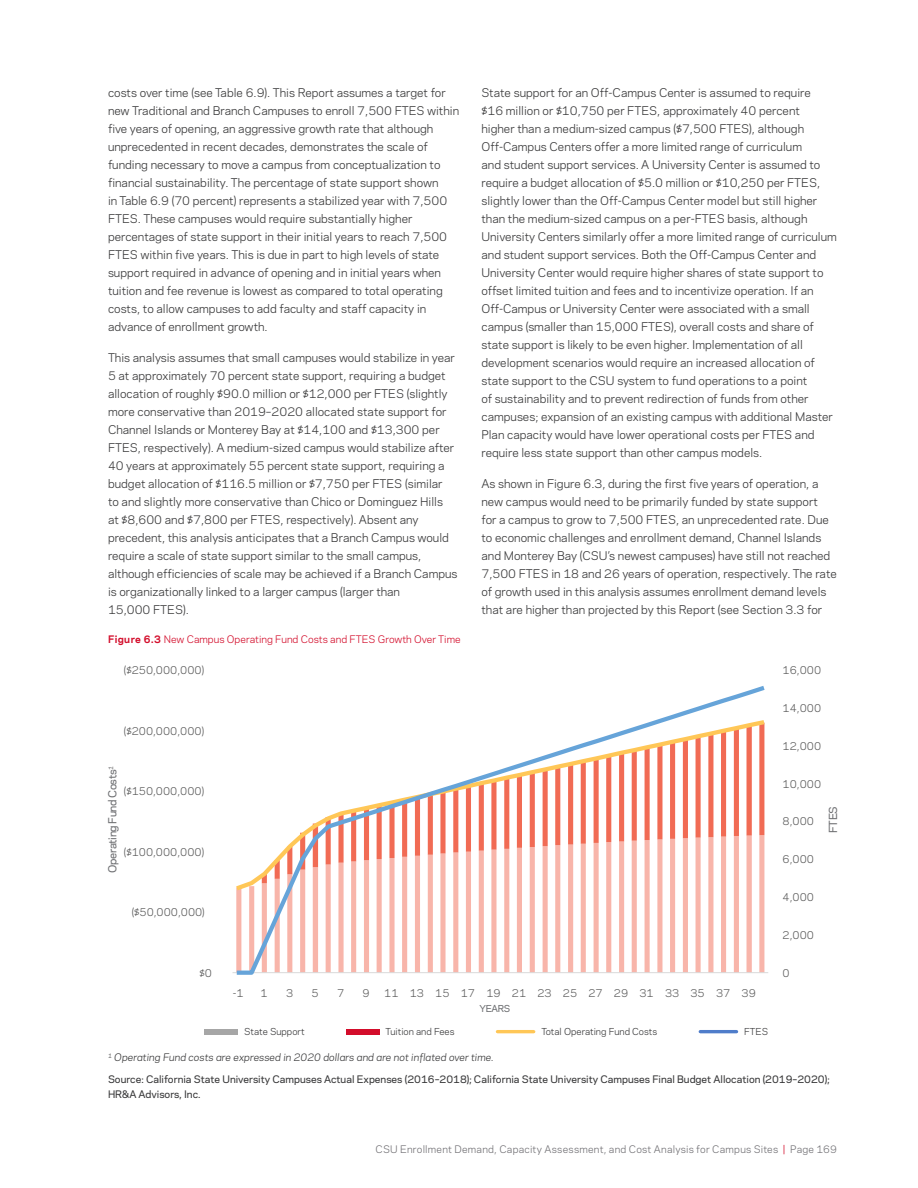
<style>
.page{position:relative;width:918px;height:1188px;background:#fff}
.page>*{position:absolute;margin:0;border:0;box-sizing:border-box;transform-origin:0 0}
.t1{font:11.25px/18px "HOK Sans Pro";color:#383839}
.t2{font:500 10.5px "HOK Sans Pro";letter-spacing:-.04em;color:#6f7073}
.t3{font:10.2px "HOK Sans Pro";color:#595959}
.t4{font:500 9.75px/15px "HOK Sans Pro";color:#383839}
.t5{font:9.75px "HOK Sans Pro";letter-spacing:.025em;color:#717074}
.t6{font:italic 9.75px "HOK Sans Pro";color:#383839}
.t7{font:9.75px "HOK Sans Pro";color:#d30d2b}
.t8{font:9px "HOK Sans Pro";color:#383839}
.t9{font:500 9px "HOK Sans Pro";letter-spacing:-.04em;color:#6f7073}
.s1{font-weight:700}
.s2{color:#d30d2b}
</style>
<div class="page">
<div style="left:205px;top:1029px;width:33px;height:5px;background:#a6a6a6"></div>
<div style="left:346px;top:1029px;width:34px;height:5px;background:#d30d2b"></div>
<hr style="left:497px;top:1030px;width:37px;height:3px;background:#ffc757">
<hr style="left:700px;top:1030px;width:37px;height:3px;background:#4f7dca">
<hr style="left:233px;top:972px;width:535px;height:1px;background:#d9d9d9">
<svg style="left:236px;top:686px;width:529px;height:289px"></svg>
<p class="t1" style="left:108px;top:83px;width:353px">costs over time (see Table 6.9). This Report assumes a target for new Traditional and Branch Campuses to enroll 7,500 FTES within five years of opening, an aggressive growth rate that although unprecedented in recent decades, demonstrates the scale of funding necessary to move a campus from conceptualization to financial sustainability. The percentage of state support shown<br>in Table 6.9 (70 percent) represents a stabilized year with 7,500<br>FTES. These campuses would require substantially higher percentages of state support in their initial years to reach 7,500<br>FTES within five years. This is due in part to high levels of state support required in advance of opening and in initial years when tuition and fee revenue is lowest as compared to total operating costs, to allow campuses to add faculty and staff capacity in advance of enrollment growth.</p>
<p class="t1" style="left:108px;top:348px;width:351px">This analysis assumes that small campuses would stabilize in year 5 at approximately 70 percent state support, requiring a budget allocation of roughly $90.0 million or $12,000 per FTES (slightly more conservative than 2019–2020 allocated state support for Channel Islands or Monterey Bay at $14,100 and $13,300 per FTES, respectively). A medium-sized campus would stabilize after 40 years at approximately 55 percent state support, requiring a budget allocation of $116.5 million or $7,750 per FTES (similar<br>to and slightly more conservative than Chico or Dominguez Hills<br>at $8,600 and $7,800 per FTES, respectively). Absent any precedent, this analysis anticipates that a Branch Campus would require a scale of state support similar to the small campus, although efficiencies of scale may be achieved if a Branch Campus is organizationally linked to a larger campus (larger than<br>15,000 FTES).</p>
<p class="t7" style="left:108px;top:632px;width:354px"><span class="s1">Figure 6.3</span> New Campus Operating Fund Costs and FTES Growth Over Time</p>
<p class="t1" style="left:482px;top:83px;width:357px">State support for an Off-Campus Center is assumed to require<br>$16 million or $10,750 per FTES, approximately 40 percent<br>higher than a medium-sized campus ($7,500 FTES), although Off-Campus Centers offer a more limited range of curriculum<br>and student support services. A University Center is assumed to require a budget allocation of $5.0 million or $10,250 per FTES, slightly lower than the Off-Campus Center model but still higher than the medium-sized campus on a per-FTES basis, although University Centers similarly offer a more limited range of curriculum and student support services. Both the Off-Campus Center and University Center would require higher shares of state support to offset limited tuition and fees and to incentivize operation. If an Off-Campus or University Center were associated with a small campus (smaller than 15,000 FTES), overall costs and share of state support is likely to be even higher. Implementation of all development scenarios would require an increased allocation of state support to the CSU system to fund operations to a point<br>of sustainability and to prevent redirection of funds from other campuses; expansion of an existing campus with additional Master Plan capacity would have lower operational costs per FTES and require less state support than other campus models.</p>
<p class="t1" style="left:482px;top:474px;width:357px">As shown in Figure 6.3, during the first five years of operation, a new campus would need to be primarily funded by state support<br>for a campus to grow to 7,500 FTES, an unprecedented rate. Due to economic challenges and enrollment demand, Channel Islands and Monterey Bay (CSU’s newest campuses) have still not reached 7,500 FTES in 18 and 26 years of operation, respectively. The rate of growth used in this analysis assumes enrollment demand levels that are higher than projected by this Report (see Section 3.3 for</p>
<p class="t3" style="left:124px;top:662px;width:82px">($250,000,000)</p>
<p class="t3" style="left:783px;top:662px;width:40px">16,000</p>
<p class="t3" style="left:124px;top:723px;width:82px">($200,000,000)</p>
<p class="t2" style="left:104px;top:873px;width:108px;rotate:-90deg">Operating Fund Costs<sup>1</sup></p>
<p class="t3" style="left:124px;top:784px;width:82px">($150,000,000)</p>
<p class="t3" style="left:124px;top:844px;width:82px">($100,000,000)</p>
<p class="t3" style="left:132px;top:905px;width:75px">($50,000,000)</p>
<p class="t3" style="left:199px;top:965px;width:14px">$0</p>
<p class="t3" style="left:233px;top:985px;width:12px">-1</p>
<p class="t3" style="left:261px;top:985px;width:9px">1</p>
<p class="t3" style="left:286px;top:985px;width:9px">3</p>
<p class="t3" style="left:312px;top:985px;width:9px">5</p>
<p class="t3" style="left:337px;top:985px;width:9px">7</p>
<p class="t3" style="left:363px;top:985px;width:9px">9</p>
<p class="t3" style="left:384px;top:985px;width:373px">11 13 15 17 19 21 23 25 27 29 31 33 35 37 39</p>
<p class="t9" style="left:480px;top:1002px;width:32px">YEARS</p>
<p class="t3" style="left:783px;top:700px;width:40px">14,000</p>
<p class="t3" style="left:783px;top:738px;width:40px">12,000</p>
<p class="t3" style="left:783px;top:776px;width:40px">10,000</p>
<p class="t3" style="left:783px;top:814px;width:33px">8,000</p>
<p class="t2" style="left:825px;top:833px;width:28px;rotate:-90deg">FTES</p>
<p class="t3" style="left:783px;top:852px;width:33px">6,000</p>
<p class="t3" style="left:783px;top:890px;width:33px">4,000</p>
<p class="t3" style="left:783px;top:928px;width:33px">2,000</p>
<p class="t3" style="left:783px;top:965px;width:9px">0</p>
<p class="t8" style="left:386px;top:1025px;width:70px">Tuition and Fees</p>
<p class="t8" style="left:541px;top:1025px;width:117px">Total Operating Fund Costs</p>
<p class="t6" style="left:108px;top:1050px;width:387px"><sup>1</sup> Operating Fund costs are expressed in 2020 dollars and are not inflated over time.</p>
<p class="t4" style="left:108px;top:1071px;width:723px">Source: California State University Campuses Actual Expenses (2016–2018); California State University Campuses Final Budget Allocation (2019–2020);<br>HR&amp;A Advisors, Inc.</p>
<p class="t8" style="left:244px;top:1025px;width:62px">State Support</p>
<p class="t8" style="left:744px;top:1025px;width:25px">FTES</p>
<p class="t5" style="left:376px;top:1142px;width:463px">CSU Enrollment Demand, Capacity Assessment, and Cost Analysis for Campus Sites <span class="s2">|</span> Page 169</p>
</div>
